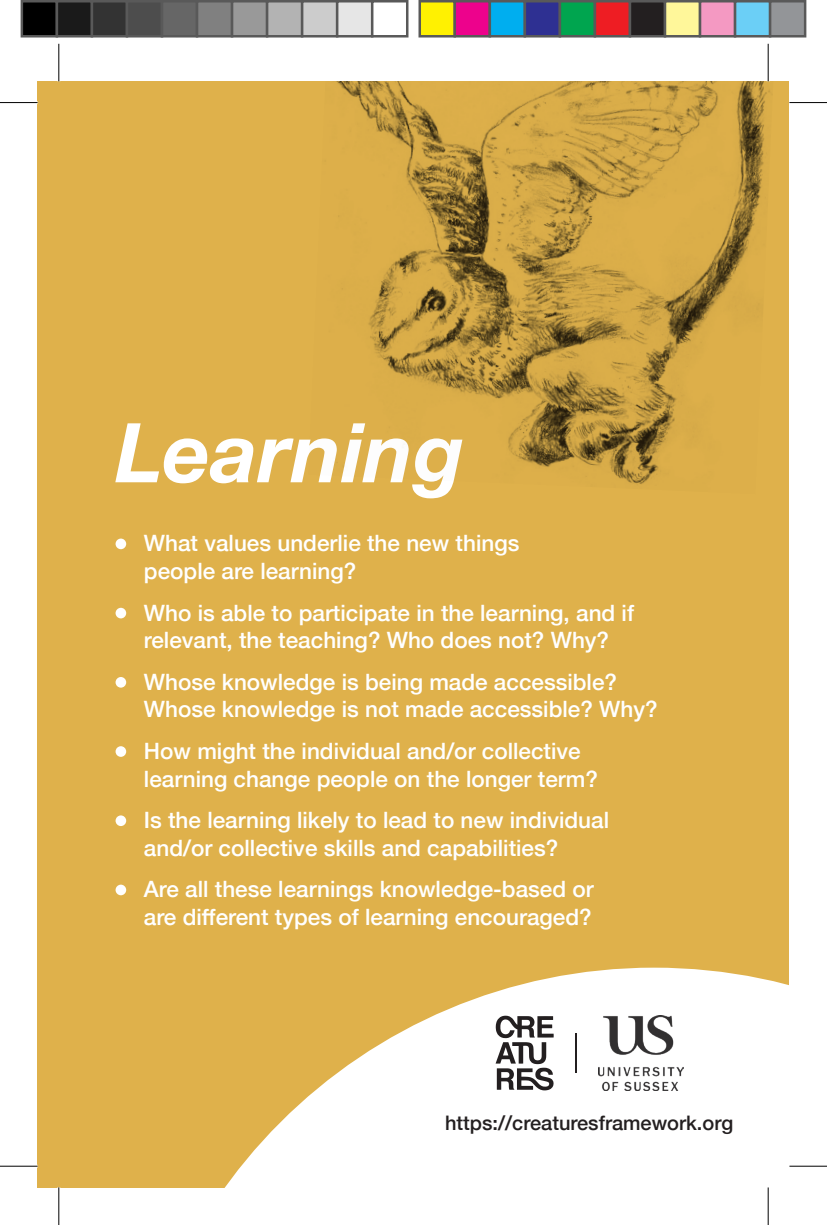
<style>
.page{position:relative;width:827px;height:1225px;background:#fff}
.page>*{position:absolute;margin:0;border:0;box-sizing:border-box;transform-origin:0 0}
.t1{font:italic 700 82.5px "Helvetica Neue";color:#fff}
.t2{font:500 22.5px/27.5px "Helvetica Neue";color:#fff}
.t3{font:500 20px "Helvetica Neue";color:#231f20}
</style>
<div class="page">
<div style="left:38px;top:81px;width:751px;height:1106px;background:#dfb14b"></div>
<div style="left:115px;top:538px;width:11px;height:11px;background:#fff;border-radius:50%"></div>
<div style="left:115px;top:607px;width:11px;height:11px;background:#fff;border-radius:50%"></div>
<div style="left:115px;top:677px;width:11px;height:10px;background:#fff;border-radius:50%"></div>
<div style="left:115px;top:746px;width:11px;height:10px;background:#fff;border-radius:50%"></div>
<div style="left:115px;top:815px;width:11px;height:11px;background:#fff;border-radius:50%"></div>
<div style="left:115px;top:884px;width:11px;height:11px;background:#fff;border-radius:50%"></div>
<img style="left:336px;top:81px;width:437px;height:404px">
<svg style="left:225px;top:967px;width:564px;height:220px;fill:#fff"></svg>
<img style="left:597px;top:1015px;width:86px;height:75px">
<hr style="left:574px;top:1033px;width:2px;height:39px;background:#231f20">
<svg style="left:495px;top:1015px;width:58px;height:75px;background:#9c9a9b"></svg>
<hr style="left:0;top:102px;width:38px;height:1px;background:#000">
<hr style="left:789px;top:102px;width:37px;height:1px;background:#000">
<hr style="left:0;top:1165px;width:38px;height:1px;background:#000">
<hr style="left:789px;top:1165px;width:37px;height:1px;background:#000">
<hr style="left:58px;top:44px;width:1px;height:37px;background:#000">
<hr style="left:58px;top:1187px;width:1px;height:37px;background:#000">
<hr style="left:767px;top:44px;width:1px;height:37px;background:#000">
<hr style="left:767px;top:1187px;width:1px;height:37px;background:#000">
<div style="left:22px;top:1px;width:35px;height:35px;background:#000"></div>
<div style="left:21px;top:0;width:37px;height:38px;border:2px solid #595959"></div>
<div style="left:57px;top:1px;width:35px;height:35px;background:#1a1a1a"></div>
<div style="left:56px;top:0;width:37px;height:38px;border:2px solid #595959"></div>
<div style="left:92px;top:1px;width:35px;height:35px;background:#333"></div>
<div style="left:91px;top:0;width:37px;height:38px;border:2px solid #595959"></div>
<div style="left:127px;top:1px;width:35px;height:35px;background:#4d4d4d"></div>
<div style="left:126px;top:0;width:37px;height:38px;border:2px solid #595959"></div>
<div style="left:162px;top:1px;width:35px;height:35px;background:#666"></div>
<div style="left:161px;top:0;width:37px;height:38px;border:2px solid #595959"></div>
<div style="left:197px;top:1px;width:35px;height:35px;background:#808080"></div>
<div style="left:196px;top:0;width:37px;height:38px;border:2px solid #595959"></div>
<div style="left:232px;top:1px;width:35px;height:35px;background:#999"></div>
<div style="left:231px;top:0;width:37px;height:38px;border:2px solid #595959"></div>
<div style="left:267px;top:1px;width:35px;height:35px;background:#b3b3b3"></div>
<div style="left:266px;top:0;width:37px;height:38px;border:2px solid #595959"></div>
<div style="left:302px;top:1px;width:35px;height:35px;background:#ccc"></div>
<div style="left:301px;top:0;width:37px;height:38px;border:2px solid #595959"></div>
<div style="left:337px;top:1px;width:35px;height:35px;background:#e6e6e6"></div>
<div style="left:336px;top:0;width:37px;height:38px;border:2px solid #595959"></div>
<div style="left:371px;top:0;width:37px;height:38px;border:2px solid #595959"></div>
<div style="left:419px;top:1px;width:35px;height:35px;background:#fff101"></div>
<div style="left:418px;top:0;width:38px;height:38px;border:2px solid #595959"></div>
<div style="left:454px;top:1px;width:35px;height:35px;background:#ed028c"></div>
<div style="left:453px;top:0;width:38px;height:38px;border:2px solid #595959"></div>
<div style="left:489px;top:1px;width:35px;height:35px;background:#00aeef"></div>
<div style="left:488px;top:0;width:38px;height:38px;border:2px solid #595959"></div>
<div style="left:524px;top:1px;width:35px;height:35px;background:#2e3092"></div>
<div style="left:523px;top:0;width:38px;height:38px;border:2px solid #595959"></div>
<div style="left:559px;top:1px;width:35px;height:35px;background:#00a54f"></div>
<div style="left:558px;top:0;width:38px;height:38px;border:2px solid #595959"></div>
<div style="left:594px;top:1px;width:35px;height:35px;background:#ee1d23"></div>
<div style="left:593px;top:0;width:38px;height:38px;border:2px solid #595959"></div>
<div style="left:629px;top:1px;width:35px;height:35px;background:#231f20"></div>
<div style="left:628px;top:0;width:38px;height:38px;border:2px solid #595959"></div>
<div style="left:664px;top:1px;width:35px;height:35px;background:#fff79a"></div>
<div style="left:663px;top:0;width:38px;height:38px;border:2px solid #595959"></div>
<div style="left:699px;top:1px;width:35px;height:35px;background:#f499c2"></div>
<div style="left:698px;top:0;width:38px;height:38px;border:2px solid #595959"></div>
<div style="left:734px;top:1px;width:35px;height:35px;background:#6bcff6"></div>
<div style="left:733px;top:0;width:38px;height:38px;border:2px solid #595959"></div>
<div style="left:769px;top:1px;width:35px;height:35px;background:#939598"></div>
<div style="left:768px;top:0;width:38px;height:38px;border:2px solid #595959"></div>
<p class="t1" style="left:115px;top:388px;width:350px">Learning</p>
<p class="t2" style="left:144px;top:527px;width:377px">What values underlie the new things people are learning?</p>
<p class="t2" style="left:144px;top:597px;width:491px">Who is able to participate in the learning, and if relevant, the teaching? Who does not? Why?</p>
<p class="t2" style="left:144px;top:666px;width:515px">Whose knowledge is being made accessible?<br>Whose knowledge is not made accessible? Why?</p>
<p class="t2" style="left:144px;top:735px;width:455px">How might the individual and/or collective learning change people on the longer term?</p>
<p class="t2" style="left:144px;top:804px;width:466px">Is the learning likely to lead to new individual and/or collective skills and capabilities?</p>
<p class="t2" style="left:144px;top:873px;width:451px">Are all these learnings knowledge-based or are different types of learning encouraged?</p>
<p class="t3" style="left:445px;top:1107px;width:289px">https://creaturesframework.org</p>
</div>
